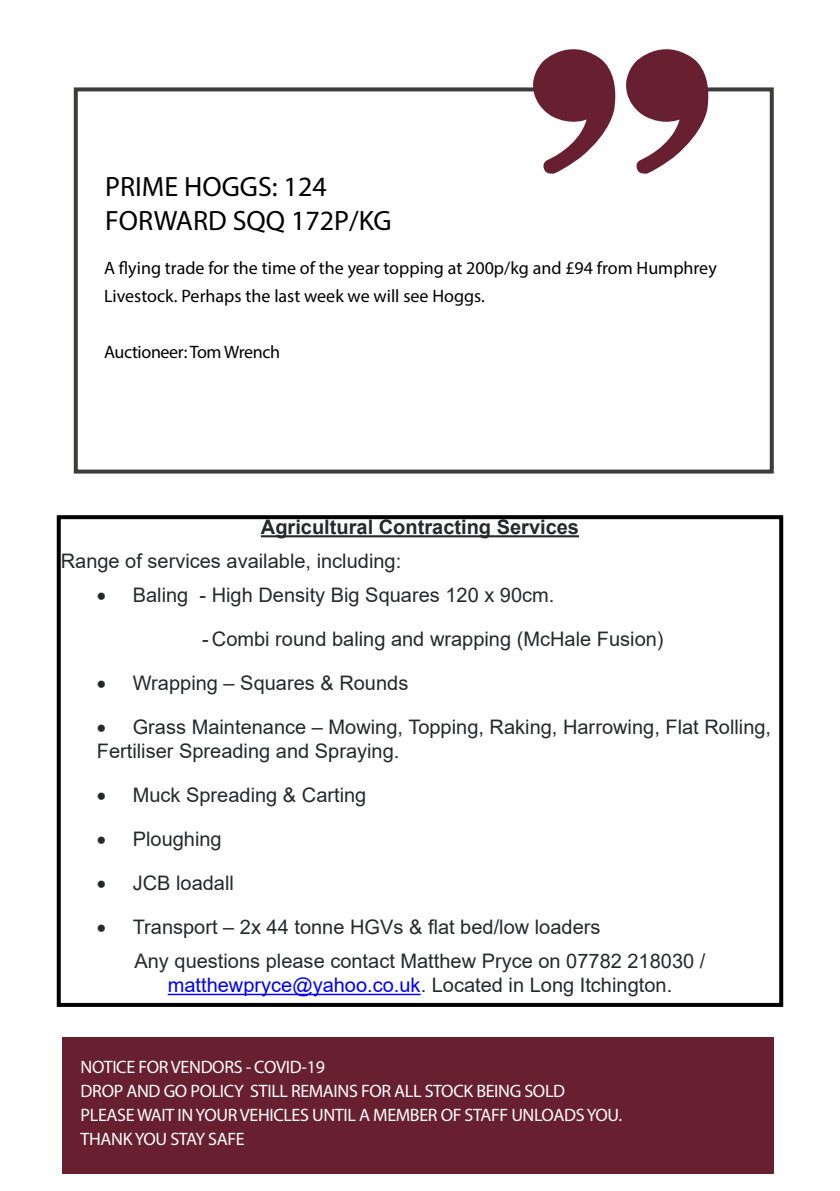
<style>
.page{position:relative;width:840px;height:1191px;background:#fff}
.page>*{position:absolute;margin:0;border:0;box-sizing:border-box;transform-origin:0 0}
.t1{font:28px/33.6px "Myriad Pro";color:#000}
.t2{font:20px/24px "Arial";color:#26282a}
.t3{font:700 20px "Arial";color:#26282a}
.t4{font:20px "Symbol";color:#26282a}
.t5{font:18px/24px "Myriad Pro";letter-spacing:-.02em;color:#fff}
.t6{font:18px/28.8px "Myriad Pro";color:#000}
.t7{font:18px "Myriad Pro";letter-spacing:-.02em;color:#000}
.s1{color:#00f}
</style>
<div class="page">
<div style="left:63px;top:1037px;width:710px;height:137px;background:#681f30"></div>
<svg style="left:73px;top:87px;width:701px;height:387px"></svg>
<svg style="left:532px;top:49px;width:87px;height:126px"></svg>
<svg style="left:625px;top:49px;width:87px;height:126px"></svg>
<hr style="left:261px;top:535px;width:317px;height:2px;background:#26282a">
<hr style="left:168px;top:993px;width:252px;height:2px;background:#00f">
<div style="left:57px;top:515px;width:725px;height:492px;border:4px solid #000"></div>
<h1 class="t1" style="left:105px;top:169px;width:288px">PRIME HOGGS: 124<br>FORWARD SQQ 172P/KG</h1>
<p class="t6" style="left:104px;top:253px;width:614px">A flying trade for the time of the year topping at 200p/kg and £94 from Humphrey<br>Livestock. Perhaps the last week we will see Hoggs.</p>
<p class="t7" style="left:104px;top:341px;width:177px">Auctioneer: Tom Wrench</p>
<p class="t3" style="left:261px;top:513px;width:319px">Agricultural Contracting Services</p>
<p class="t2" style="left:61px;top:549px;width:342px">Range of services available, including:</p>
<p class="t4" style="left:97px;top:582px;width:11px">•</p>
<p class="t2" style="left:133px;top:583px;width:423px">Baling - High Density Big Squares 120 x 90cm.</p>
<p class="t2" style="left:202px;top:627px;width:462px">- Combi round baling and wrapping (McHale Fusion)</p>
<p class="t4" style="left:97px;top:670px;width:11px">•</p>
<p class="t2" style="left:133px;top:671px;width:277px">Wrapping – Squares &amp; Rounds</p>
<p class="t4" style="left:97px;top:714px;width:11px">•</p>
<p class="t2" style="left:97px;top:715px;width:675px;text-indent:36px">Grass Maintenance – Mowing, Topping, Raking, Harrowing, Flat Rolling,<br>Fertiliser Spreading and Spraying.</p>
<p class="t4" style="left:97px;top:782px;width:11px">•</p>
<p class="t2" style="left:133px;top:783px;width:235px">Muck Spreading &amp; Carting</p>
<p class="t4" style="left:97px;top:826px;width:11px">•</p>
<p class="t2" style="left:133px;top:827px;width:90px">Ploughing</p>
<p class="t4" style="left:97px;top:870px;width:11px">•</p>
<p class="t2" style="left:133px;top:871px;width:103px">JCB loadall</p>
<p class="t4" style="left:97px;top:914px;width:11px">•</p>
<p class="t2" style="left:133px;top:910px;width:574px;line-height:34px">Transport – 2x 44 tonne HGVs &amp; flat bed/low loaders<br>Any questions please contact Matthew Pryce on 07782 218030 /</p>
<p class="t2" style="left:168px;top:973px;width:505px"><span class="s1">matthewpryce@yahoo.co.uk</span>. Located in Long Itchington.</p>
<p class="t5" style="left:81px;top:1055px;width:542px">NOTICE FOR VENDORS - COVID-19<br>DROP AND GO POLICY STILL REMAINS FOR ALL STOCK BEING SOLD PLEASE WAIT IN YOUR VEHICLES UNTIL A MEMBER OF STAFF UNLOADS YOU.<br>THANK YOU STAY SAFE</p>
</div>
